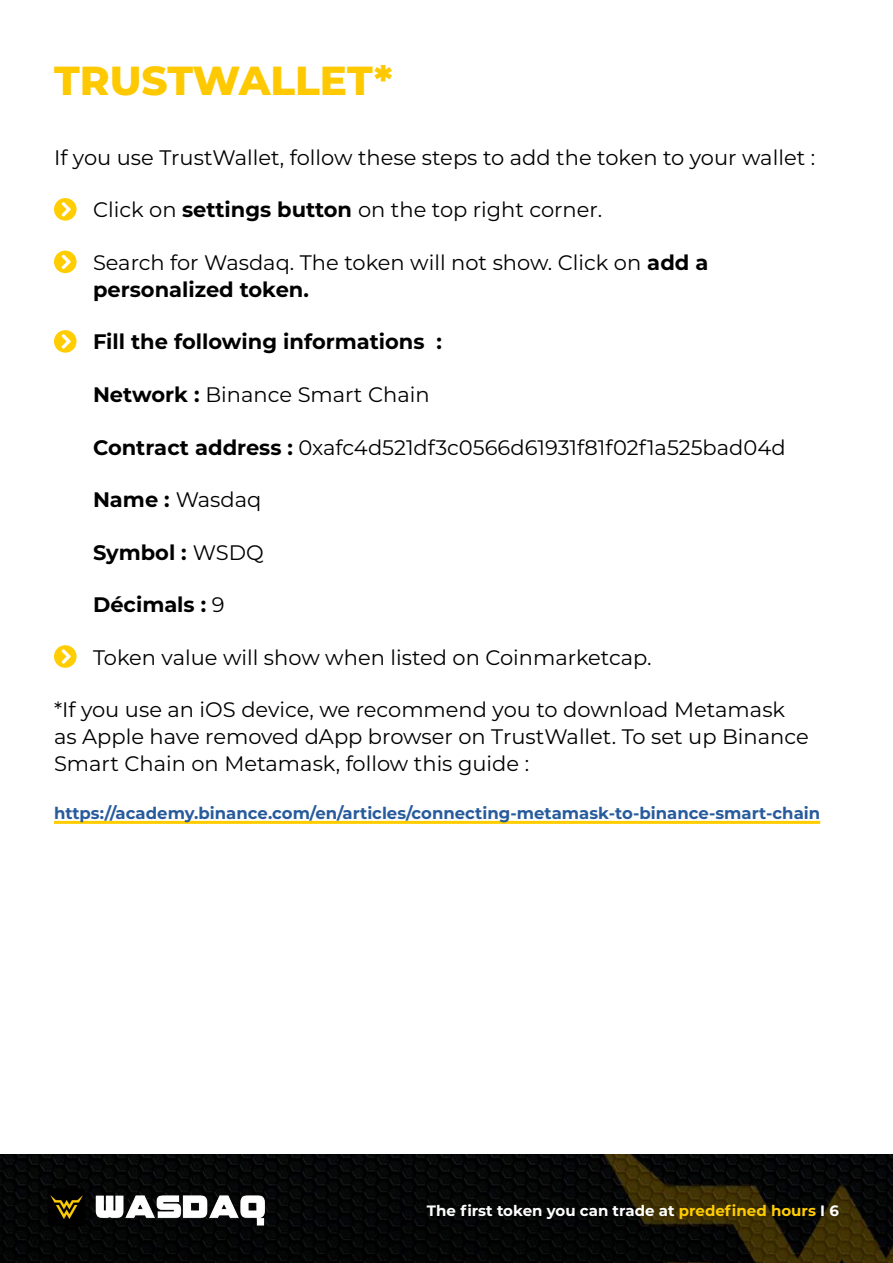
<style>
.page{position:relative;width:893px;height:1263px;background:#fff}
.page>*{position:absolute;margin:0;border:0;box-sizing:border-box;transform-origin:0 0}
.t1{font:800 40.5px "Montserrat";color:#fec900}
.t2{font:21px/27px "Montserrat";color:#000}
.t3{font:700 21px "Montserrat";color:#000}
.t4{font:700 16.5px "Montserrat";color:#275b9b}
.t5{font:700 15px "Montserrat";color:#fff}
.s1{font-weight:700}
.s2{font-weight:400}
.s3{color:#ffcd00}
</style>
<div class="page">
<img style="left:0;top:1154px;width:893px;height:109px">
<img style="left:29px;top:1177px;width:252px;height:64px">
<hr style="left:54px;top:821px;width:766px;height:3px;background:#ffcd00">
<svg style="left:54px;top:198px;width:23px;height:23px"></svg>
<svg style="left:54px;top:251px;width:23px;height:22px"></svg>
<svg style="left:54px;top:330px;width:23px;height:23px"></svg>
<svg style="left:54px;top:645px;width:23px;height:23px"></svg>
<h1 class="t1" style="left:54px;top:51px;width:340px">TRUSTWALLET*</h1>
<p class="t2" style="left:54px;top:143px;width:763px">If you use TrustWallet, follow these steps to add the token to your wallet :</p>
<p class="t2" style="left:93px;top:196px;width:511px">Click on <span class="s1">settings button</span> on the top right corner.</p>
<p class="t2" style="left:93px;top:248px;width:617px">Search for Wasdaq. The token will not show. Click on <span class="s1">add a personalized token.</span></p>
<p class="t3" style="left:93px;top:327px;width:350px">Fill the following informations :</p>
<p class="t2" style="left:93px;top:380px;width:338px"><span class="s1">Network :</span> Binance Smart Chain</p>
<p class="t2" style="left:93px;top:433px;width:694px"><span class="s1">Contract address :</span> 0xafc4d521df3c0566d61931f81f02f1a525bad04d</p>
<p class="t2" style="left:93px;top:485px;width:170px"><span class="s1">Name :</span> Wasdaq</p>
<p class="t3" style="left:93px;top:537px;width:172px">Symbol : <span class="s2">WSDQ</span></p>
<p class="t3" style="left:93px;top:589px;width:133px">Décimals : <span class="s2">9</span></p>
<p class="t2" style="left:93px;top:643px;width:560px">Token value will show when listed on Coinmarketcap.</p>
<p class="t2" style="left:54px;top:695px;width:756px">*If you use an iOS device, we recommend you to download Metamask as Apple have removed dApp browser on TrustWallet. To set up Binance<br>Smart Chain on Metamask, follow this guide :</p>
<p class="t4" style="left:54px;top:802px;width:768px">https://academy.binance.com/en/articles/connecting-metamask-to-binance-smart-chain</p>
<p class="t5" style="left:427px;top:1200px;width:414px">The first token you can trade at <span class="s3">predefined hours</span> I 6</p>
</div>
